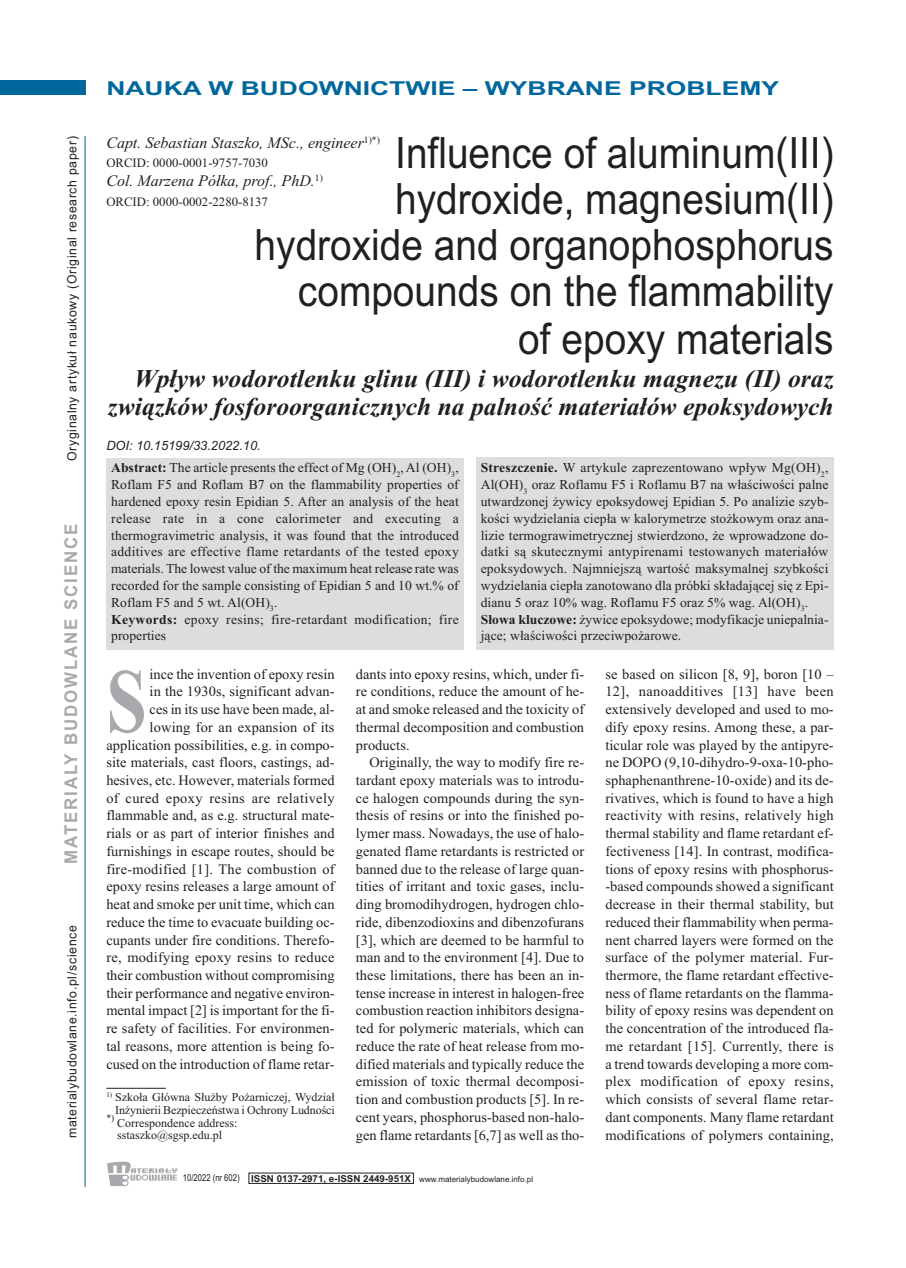
<style>
.page{position:relative;width:906px;height:1268px;background:#fff}
.page>*{position:absolute;margin:0;border:0;box-sizing:border-box;transform-origin:0 0}
.t1{font:700 91.05px "Times New Roman";color:#a8a9ad;scale:.8 1}
.t2{font:43.2px/46.5px "Arial";color:#231f20;text-align:right;scale:.9 1}
.t3{font:italic 700 25.65px/28.7px "Times New Roman";color:#231f20;text-align:right}
.t4{font:700 19.2px "Arial";color:#00679d;scale:1.38 1}
.t5{font:700 17.55px "Arial";letter-spacing:.11em;color:#a8a9ad;scale:.96 1}
.t6{font:italic 16.05px "Times New Roman";color:#231f20}
.t7{font:14.4px/17.7px "Times New Roman";letter-spacing:.005em;color:#231f20;text-align:justify}
.t8{font:13.65px/16.8px "Times New Roman";letter-spacing:.005em;color:#231f20}
.t9{font:12.75px "Arial";letter-spacing:.055em;color:#231f20;scale:.96 1}
.t10{font:12.75px "Times New Roman";color:#231f20}
.t11{font:italic 12.75px "Arial";color:#231f20}
.t12{font:12px "Times New Roman";color:#231f20}
.t13{font:7.95px "Arial";color:#231f20}
.s1{font-weight:700}
.s2{font-size:9.6px}
.s3{font-weight:700;font-size:9.6px}
</style>
<div class="page">
<div style="left:0;top:81px;width:85px;height:14px;background:#00679d"></div>
<hr style="left:85px;top:136px;width:1px;height:1050px;background:#00679d">
<svg style="left:107px;top:1161px;width:70px;height:24px"></svg>
<hr style="left:106px;top:1087px;width:60px;height:1px;background:#231f20">
<div style="left:106px;top:457px;width:357px;height:192px;background:#dcdddf"></div>
<div style="left:476px;top:457px;width:357px;height:193px;background:#dcdddf"></div>
<p class="t9" style="left:64px;top:461px;width:340px;rotate:-90deg">Oryginalny artykuł naukowy (Original research paper)</p>
<p class="t5" style="left:61px;top:863px;width:356px;rotate:-90deg">MATERIALY BUDOWLANE SCIENCE</p>
<p class="t9" style="left:64px;top:1138px;width:223px;rotate:-90deg">materialybudowlane.info.pl/science</p>
<h3 class="t4" style="left:106px;top:77px;width:489px">NAUKA W BUDOWNICTWIE – WYBRANE PROBLEMY</h3>
<p class="t6" style="left:106px;top:133px;width:275px">Capt. Sebastian Staszko, MSc., engineer<sup>1)*)</sup></p>
<p class="t10" style="left:106px;top:155px;width:163px">ORCID: 0000-0001-9757-7030</p>
<p class="t6" style="left:106px;top:171px;width:218px">Col. Marzena Półka, prof., PhD.<sup>1)</sup></p>
<p class="t10" style="left:106px;top:194px;width:163px">ORCID: 0000-0002-2280-8137</p>
<h2 class="t2" style="left:255px;top:129px;width:645px">Influence of aluminum(III) hydroxide, magnesium(II) hydroxide and organophosphorus compounds on the flammability<br>of epoxy materials</h2>
<h3 class="t3" style="left:108px;top:363px;width:727px">Wpływ wodorotlenku glinu (III) i wodorotlenku magnezu (II) oraz związków fosforoorganicznych na palność materiałów epoksydowych</h3>
<p class="t11" style="left:106px;top:438px;width:156px">DOI: 10.15199/33.2022.10.</p>
<p class="t8" style="left:111px;top:459px;width:349px"><span class="s1">Abstract:</span> The article presents the effect of Mg (OH)<sub>2</sub>, Al (OH)<sub>3</sub>, Roflam F5 and Roflam B7 on the flammability properties of hardened epoxy resin Epidian 5. After an analysis of the heat release rate in a cone calorimeter and executing a thermogravimetric analysis, it was found that the introduced additives are effective flame retardants of the tested epoxy materials. The lowest value of the maximum heat release rate was recorded for the sample consisting of Epidian 5 and 10 wt.% of Roflam F5 and 5 wt. Al(OH)<sub>3</sub>.<br><span class="s1">Keywords:</span> epoxy resins; fire-retardant modification; fire properties</p>
<p class="t8" style="left:481px;top:459px;width:349px"><span class="s1">Streszczenie.</span> W artykule zaprezentowano wpływ Mg(OH)<sub>2</sub>, Al(OH)<sub>3</sub> oraz Roflamu F5 i Roflamu B7 na właściwości palne utwardzonej żywicy epoksydowej Epidian 5. Po analizie szyb&shy;kości wydzielania ciepła w kalorymetrze stożkowym oraz ana&shy;lizie termograwimetrycznej stwierdzono, że wprowadzone do&shy;datki są skutecznymi antypirenami testowanych materiałów epoksydowych. Najmniejszą wartość maksymalnej szybkości wydzielania ciepła zanotowano dla próbki składającej się z Epi&shy;dianu 5 oraz 10% wag. Roflamu F5 oraz 5% wag. Al(OH)<sub>3</sub>.<br><span class="s1">Słowa kluczowe:</span> żywice epoksydowe; modyfikacje uniepalnia&shy;jące; właściwości przeciwpożarowe.</p>
<p class="t7" style="left:106px;top:664px;width:230px;text-align:right">ince the invention of epoxy resin<br>in the 1930s, significant advan-<br>ces in its use have been made, al&shy;lowing for an expansion of its application possibilities, e.g. in compo&shy;site materials, cast floors, castings, ad&shy;hesives, etc. However, materials formed of cured epoxy resins are relatively flammable and, as e.g. structural mate&shy;rials or as part of interior finishes and furnishings in escape routes, should be fire-modified [1]. The combustion of epoxy resins releases a large amount of heat and smoke per unit time, which can reduce the time to evacuate building oc&shy;cupants under fire conditions. Therefo&shy;re, modifying epoxy resins to reduce their combustion without compromising their performance and negative environ&shy;mental impact [2] is important for the fi&shy;re safety of facilities. For environmen&shy;tal reasons, more attention is being fo&shy;cused on the introduction of flame retar-</p>
<p class="t7" style="left:356px;top:664px;width:230px">dants into epoxy resins, which, under fi&shy;re conditions, reduce the amount of he&shy;at and smoke released and the toxicity of thermal decomposition and combustion products.</p>
<h1 class="t1" style="left:106px;top:647px;width:52px">S</h1>
<p class="t7" style="left:356px;top:753px;width:230px;text-indent:13px">Originally, the way to modify fire re&shy;tardant epoxy materials was to introdu&shy;ce halogen compounds during the syn&shy;thesis of resins or into the finished po&shy;lymer mass. Nowadays, the use of halo&shy;genated flame retardants is restricted or banned due to the release of large quan&shy;tities of irritant and toxic gases, inclu&shy;ding bromodihydrogen, hydrogen chlo&shy;ride, dibenzodioxins and dibenzofurans [3], which are deemed to be harmful to man and to the environment [4]. Due to these limitations, there has been an in&shy;tense increase in interest in halogen-free combustion reaction inhibitors designa&shy;ted for polymeric materials, which can reduce the rate of heat release from mo&shy;dified materials and typically reduce the emission of toxic thermal decomposi&shy;tion and combustion products [5]. In re&shy;cent years, phosphorus-based non-halo&shy;gen flame retardants [6,7] as well as tho-</p>
<p class="t12" style="left:106px;top:1089px;width:230px"><sup>1)</sup> Szkoła Główna Służby Pożarniczej, Wydział</p>
<p class="t12" style="left:115px;top:1102px;width:221px">Inżynierii Bezpieczeństwa i Ochrony Ludności</p>
<p class="t12" style="left:106px;top:1115px;width:133px"><sup>*)</sup> Correspondence address:</p>
<p class="t12" style="left:117px;top:1127px;width:106px">sstaszko@sgsp.edu.pl</p>
<p class="t13" style="left:183px;top:1174px;width:352px"><span class="s2">10/2022 (nr 602)</span> <span class="s3">ISSN 0137-2971, e-ISSN 2449-951X</span> www.materialybudowlane.info.pl</p>
<p class="t7" style="left:605px;top:664px;width:230px">se based on silicon [8, 9], boron [10 – 12], nanoadditives [13] have been extensively developed and used to mo&shy;dify epoxy resins. Among these, a par&shy;ticular role was played by the antipyre&shy;ne DOPO (9,10-dihydro-9-oxa-10-pho&shy;sphaphenanthrene-10-oxide) and its de&shy;rivatives, which is found to have a high reactivity with resins, relatively high thermal stability and flame retardant ef&shy;fectiveness [14]. In contrast, modifica&shy;tions of epoxy resins with phosphorus--based compounds showed a significant decrease in their thermal stability, but reduced their flammability when perma&shy;nent charred layers were formed on the surface of the polymer material. Fur&shy;thermore, the flame retardant effective&shy;ness of flame retardants on the flamma&shy;bility of epoxy resins was dependent on the concentration of the introduced fla&shy;me retardant [15]. Currently, there is a trend towards developing a more com&shy;plex modification of epoxy resins, which consists of several flame retar&shy;dant components. Many flame retardant modifications of polymers containing,</p>
</div>
